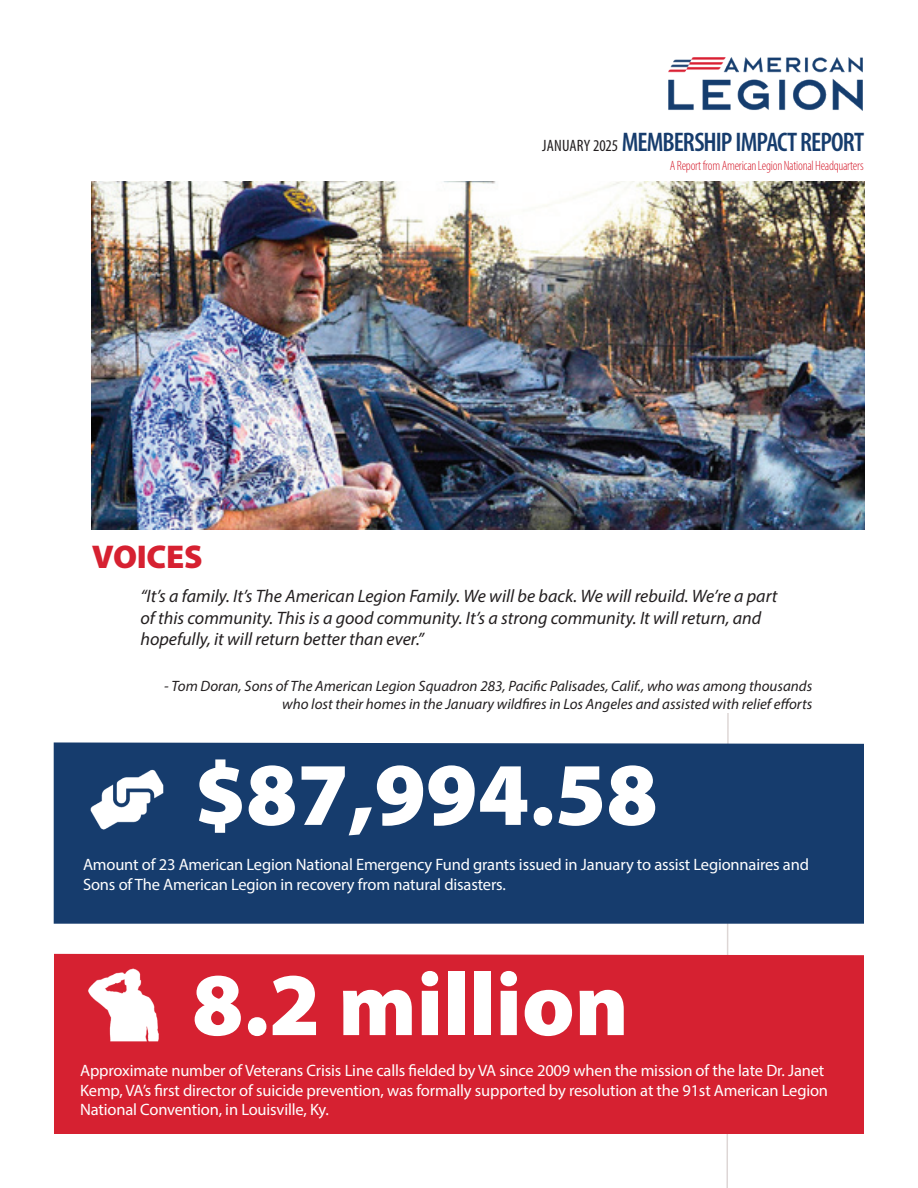
<style>
.page{position:relative;width:918px;height:1188px;background:#fff}
.page>*{position:absolute;margin:0;border:0;box-sizing:border-box;transform-origin:0 0}
.t1{font:900 90px "Myriad Pro";color:#fff}
.t2{font:900 33px "Myriad Pro";letter-spacing:-.01em;color:#d62131}
.t3{font:600 condensed 27px "Myriad Pro";letter-spacing:-.035em;color:#163c6d}
.t4{font:italic 18px/21.6px "Myriad Pro";color:#231f20}
.t5{font:16.5px/19.8px "Myriad Pro";letter-spacing:-.01em;color:#fff}
.t6{font:italic 15px/18px "Myriad Pro";color:#231f20;text-align:right}
.t7{font:300 condensed 13.5px "Myriad Pro";letter-spacing:-.02em;color:#d62131}
.s1{font-weight:400;font-size:16.5px;color:#231f20}
</style>
<div class="page">
<img style="left:668px;top:57px;width:195px;height:54px">
<div style="left:54px;top:954px;width:810px;height:180px;background:#d62131"></div>
<img style="left:87px;top:963px;width:86px;height:89px">
<div style="left:54px;top:742px;width:810px;height:182px;background:#163c6d"></div>
<img style="left:80px;top:754px;width:90px;height:89px">
<img style="left:92px;top:182px;width:772px;height:348px">
<h3 class="t3" style="left:542px;top:125px;width:324px"><span class="s1">JANUARY 2025</span> MEMBERSHIP IMPACT REPORT</h3>
<h2 class="t2" style="left:92px;top:535px;width:112px">VOICES</h2>
<p class="t7" style="left:670px;top:157px;width:195px">A Report from American Legion National Headquarters</p>
<p class="t4" style="left:140px;top:585px;width:639px">“It’s a family. It’s The American Legion Family. We will be back. We will rebuild. We’re a part of this community. This is a good community. It’s a strong community. It will return, and hopefully, it will return better than ever.”</p>
<p class="t6" style="left:164px;top:677px;width:650px">- Tom Doran, Sons of The American Legion Squadron 283, Pacific Palisades, Calif., who was among thousands who lost their homes in the January wildfires in Los Angeles and assisted with relief efforts</p>
<h1 class="t1" style="left:194px;top:734px;width:465px">$87,994.58</h1>
<p class="t5" style="left:83px;top:855px;width:728px">Amount of 23 American Legion National Emergency Fund grants issued in January to assist Legionnaires and<br>Sons of The American Legion in recovery from natural disasters.</p>
<h1 class="t1" style="left:192px;top:945px;width:438px">8.2 million</h1>
<p class="t5" style="left:80px;top:1060px;width:749px">Approximate number of Veterans Crisis Line calls fielded by VA since 2009 when the mission of the late Dr. Janet<br>Kemp, VA’s first director of suicide prevention, was formally supported by resolution at the 91st American Legion<br>National Convention, in Louisville, Ky.</p>
</div>
